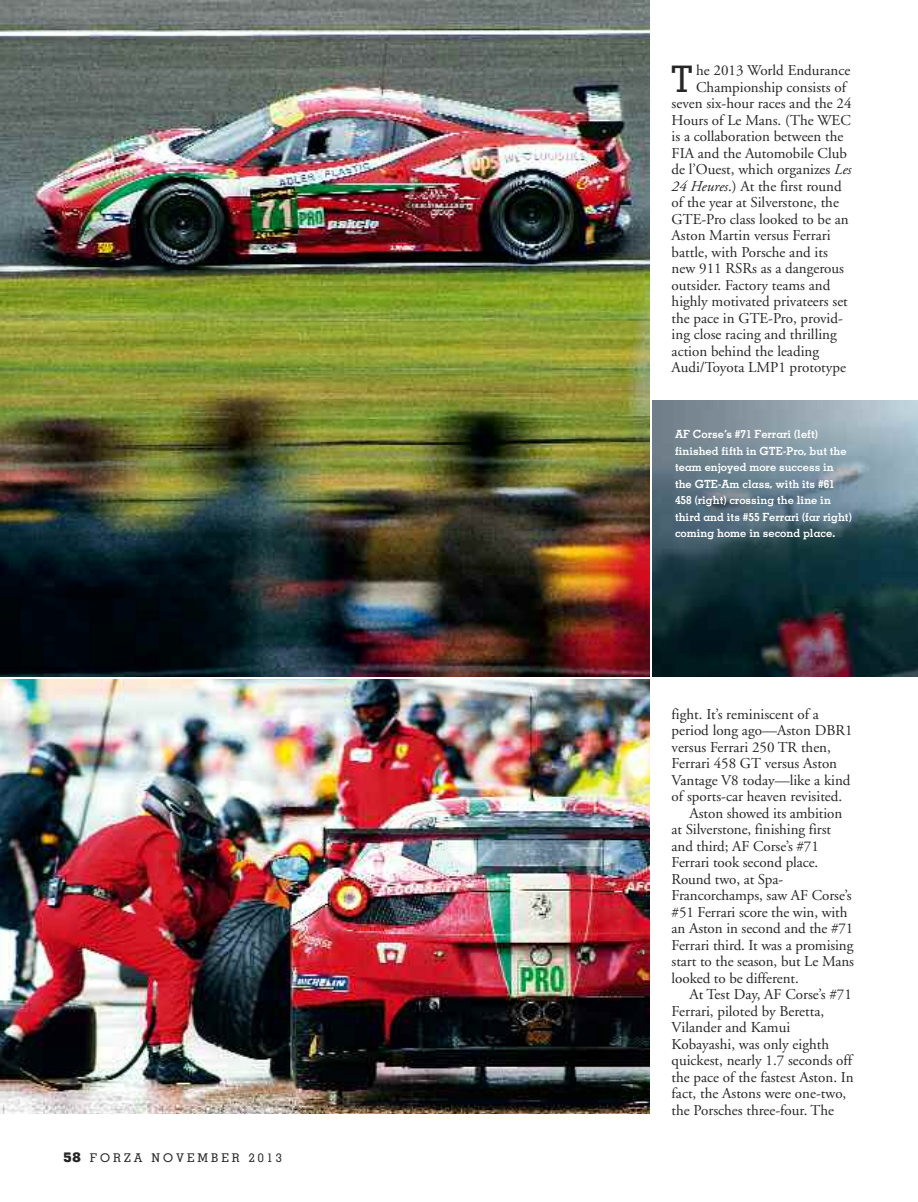
<style>
.page{position:relative;width:918px;height:1202px;background:#fff}
.page>*{position:absolute;margin:0;border:0;box-sizing:border-box;transform-origin:0 0}
.t1{font:500 36.6px "Memphis";color:#272627}
.t2{font:15px "Adobe Garamond";color:#272627}
.t3{font:500 12px "Memphis";letter-spacing:.25em;color:#272627}
.t4{font:700 11.25px/16.5px "Memphis";color:#fff}
.s1{font-weight:800;font-size:13.5px}
.s2{font-style:italic}
</style>
<div class="page">
<img style="left:0;top:0;width:650px;height:676px">
<img style="left:0;top:680px;width:650px;height:433px">
<img style="left:652px;top:400px;width:266px;height:276px">
<p class="t3" style="left:63px;top:1153px;width:220px"><span class="s1">58</span> FORZA NOVEMBER 2013</p>
<h1 class="t1" style="left:671px;top:65px;width:24px">T</h1>
<p class="t2" style="left:696px;top:64px;width:156px">he 2013 World Endurance</p>
<p class="t2" style="left:696px;top:81px;width:151px">Championship consists of</p>
<p class="t2" style="left:672px;top:97px;width:182px">seven six-hour races and the 24</p>
<p class="t2" style="left:672px;top:114px;width:181px">Hours of Le Mans. (The WEC</p>
<p class="t2" style="left:672px;top:130px;width:173px">is a collaboration between the</p>
<p class="t2" style="left:672px;top:147px;width:177px">FIA and the Automobile Club</p>
<p class="t2" style="left:672px;top:163px;width:181px">de l’Ouest, which organizes <span class="s2">Les</span></p>
<p class="t2" style="left:672px;top:180px;width:172px"><span class="s2">24 Heures</span>.) At the first round</p>
<p class="t2" style="left:672px;top:196px;width:169px">of the year at Silverstone, the</p>
<p class="t2" style="left:672px;top:213px;width:179px">GTE-Pro class looked to be an</p>
<p class="t2" style="left:672px;top:229px;width:161px">Aston Martin versus Ferrari</p>
<p class="t2" style="left:672px;top:246px;width:158px">battle, with Porsche and its</p>
<p class="t2" style="left:672px;top:262px;width:174px">new 911 RSRs as a dangerous</p>
<p class="t2" style="left:672px;top:279px;width:160px">outsider. Factory teams and</p>
<p class="t2" style="left:672px;top:295px;width:178px">highly motivated privateers set</p>
<p class="t2" style="left:672px;top:312px;width:173px">the pace in GTE-Pro, provid-</p>
<p class="t2" style="left:672px;top:328px;width:167px">ing close racing and thrilling</p>
<p class="t2" style="left:672px;top:345px;width:149px">action behind the leading</p>
<p class="t2" style="left:672px;top:361px;width:176px">Audi/Toyota LMP1 prototype</p>
<p class="t4" style="left:675px;top:427px;width:178px">AF Corse’s #71 Ferrari (left) finished fifth in GTE-Pro, but the team enjoyed more success in the GTE-Am class, with its #61<br>458 (right) crossing the line in third and its #55 Ferrari (far right) coming home in second place.</p>
<p class="t2" style="left:672px;top:708px;width:149px">fight. It’s reminiscent of a</p>
<p class="t2" style="left:672px;top:724px;width:183px">period long ago—Aston DBR1</p>
<p class="t2" style="left:672px;top:741px;width:161px">versus Ferrari 250 TR then,</p>
<p class="t2" style="left:672px;top:757px;width:167px">Ferrari 458 GT versus Aston</p>
<p class="t2" style="left:672px;top:774px;width:180px">Vantage V8 today—like a kind</p>
<p class="t2" style="left:672px;top:790px;width:172px">of sports-car heaven revisited.</p>
<p class="t2" style="left:690px;top:807px;width:154px">Aston showed its ambition</p>
<p class="t2" style="left:672px;top:823px;width:161px">at Silverstone, finishing first</p>
<p class="t2" style="left:672px;top:840px;width:149px">and third; AF Corse’s #71</p>
<p class="t2" style="left:672px;top:856px;width:148px">Ferrari took second place.</p>
<p class="t2" style="left:672px;top:873px;width:113px">Round two, at Spa-</p>
<p class="t2" style="left:672px;top:889px;width:181px">Francorchamps, saw AF Corse’s</p>
<p class="t2" style="left:672px;top:906px;width:177px">#51 Ferrari score the win, with</p>
<p class="t2" style="left:672px;top:922px;width:183px">an Aston in second and the #71</p>
<p class="t2" style="left:672px;top:939px;width:183px">Ferrari third. It was a promising</p>
<p class="t2" style="left:672px;top:955px;width:184px">start to the season, but Le Mans</p>
<p class="t2" style="left:672px;top:972px;width:129px">looked to be different.</p>
<p class="t2" style="left:690px;top:988px;width:164px">At Test Day, AF Corse’s #71</p>
<p class="t2" style="left:672px;top:1005px;width:154px">Ferrari, piloted by Beretta,</p>
<p class="t2" style="left:672px;top:1021px;width:120px">Vilander and Kamui</p>
<p class="t2" style="left:672px;top:1038px;width:159px">Kobayashi, was only eighth</p>
<p class="t2" style="left:672px;top:1054px;width:182px">quickest, nearly 1.7 seconds off</p>
<p class="t2" style="left:672px;top:1071px;width:183px">the pace of the fastest Aston. In</p>
<p class="t2" style="left:672px;top:1087px;width:176px">fact, the Astons were one-two,</p>
<p class="t2" style="left:672px;top:1104px;width:164px">the Porsches three-four. The</p>
</div>
